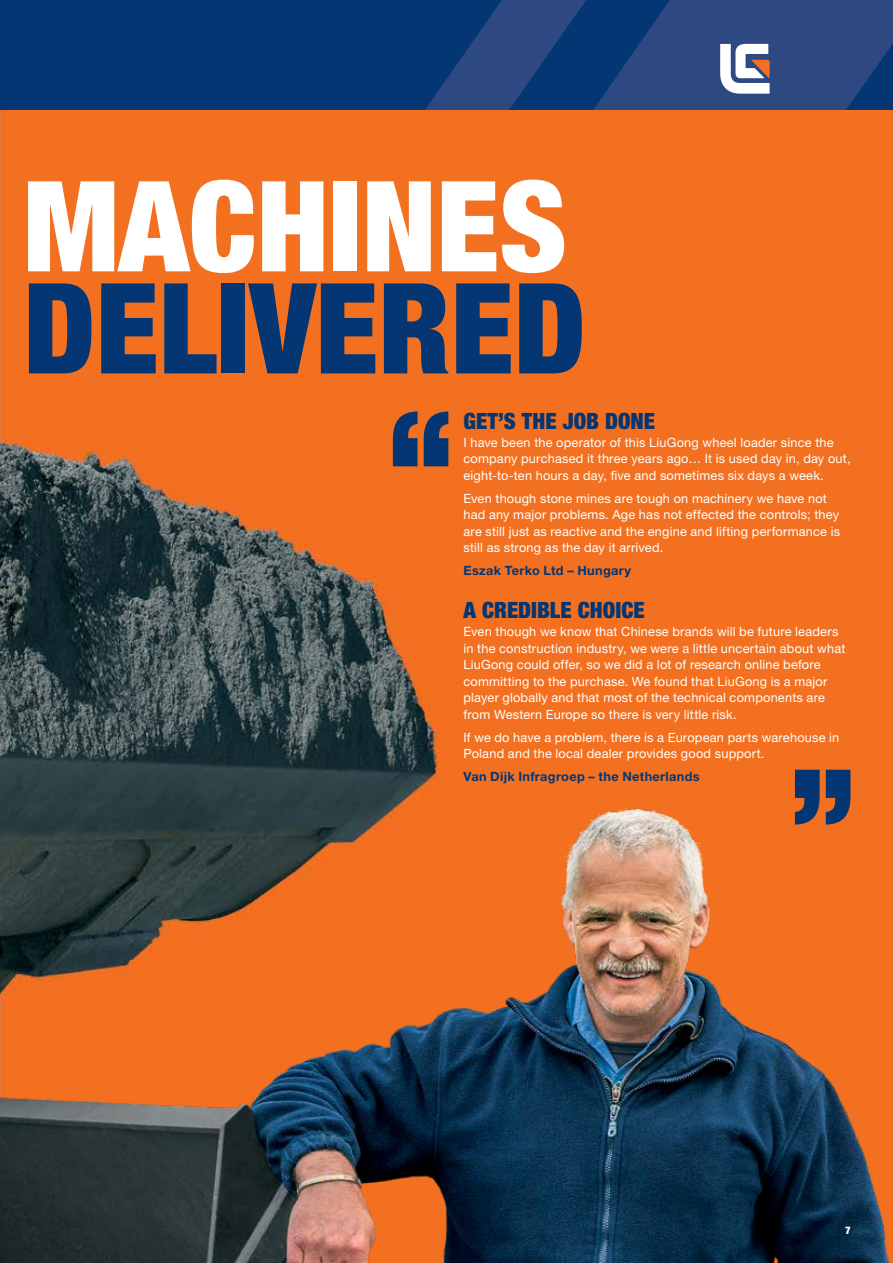
<style>
.page{position:relative;width:893px;height:1263px;background:#fff}
.page>*{position:absolute;margin:0;border:0;box-sizing:border-box;transform-origin:0 0}
.t1{font:900 condensed 126px "Helvetica Neue LT Pro";color:#043673}
.t2{font:900 condensed 126px "Helvetica Neue LT Pro";color:#fff}
.t3{font:900 condensed 22.5px "Helvetica Neue LT Pro";color:#043673}
.t4{font:12.75px/16.5px "Helvetica Neue LT Pro";letter-spacing:.015em;color:#fff}
.t5{font:700 12.75px "Helvetica Neue LT Pro";letter-spacing:.025em;color:#043673}
.t6{font:900 condensed 10.5px "Helvetica Neue LT Pro";color:#fff}
</style>
<div class="page">
<div style="left:0;top:0;width:893px;height:111px;background:#043673"></div>
<svg style="left:424px;top:0;width:469px;height:111px"></svg>
<img style="left:0;top:111px;width:893px;height:651px">
<img style="left:0;top:762px;width:893px;height:501px">
<svg style="left:393px;top:411px;width:55px;height:55px;background:#43455c"></svg>
<svg style="left:795px;top:770px;width:55px;height:55px;background:#43455c"></svg>
<h1 class="t2" style="left:23px;top:151px;width:545px">MACHINES</h1>
<h1 class="t1" style="left:23px;top:253px;width:564px">DELIVERED</h1>
<h2 class="t3" style="left:463px;top:407px;width:193px">GET’S THE JOB DONE</h2>
<p class="t4" style="left:463px;top:434px;width:389px">I have been the operator of this LiuGong wheel loader since the company purchased it three years ago… It is used day in, day out, eight-to-ten hours a day, five and sometimes six days a week.</p>
<p class="t4" style="left:463px;top:490px;width:378px">Even though stone mines are tough on machinery we have not had any major problems. Age has not effected the controls; they are still just as reactive and the engine and lifting performance is still as strong as the day it arrived.</p>
<p class="t5" style="left:463px;top:563px;width:169px">Eszak Terko Ltd – Hungary</p>
<h2 class="t3" style="left:463px;top:596px;width:183px">A CREDIBLE CHOICE</h2>
<p class="t4" style="left:463px;top:623px;width:383px">Even though we know that Chinese brands will be future leaders in the construction industry, we were a little uncertain about what LiuGong could offer, so we did a lot of research online before committing to the purchase. We found that LiuGong is a major player globally and that most of the technical components are from Western Europe so there is very little risk.</p>
<p class="t4" style="left:463px;top:728px;width:377px">If we do have a problem, there is a European parts warehouse in<br>Poland and the local dealer provides good support.</p>
<p class="t5" style="left:463px;top:768px;width:238px">Van Dijk Infragroep – the Netherlands</p>
<p class="t6" style="left:845px;top:1224px;width:7px">7</p>
</div>
